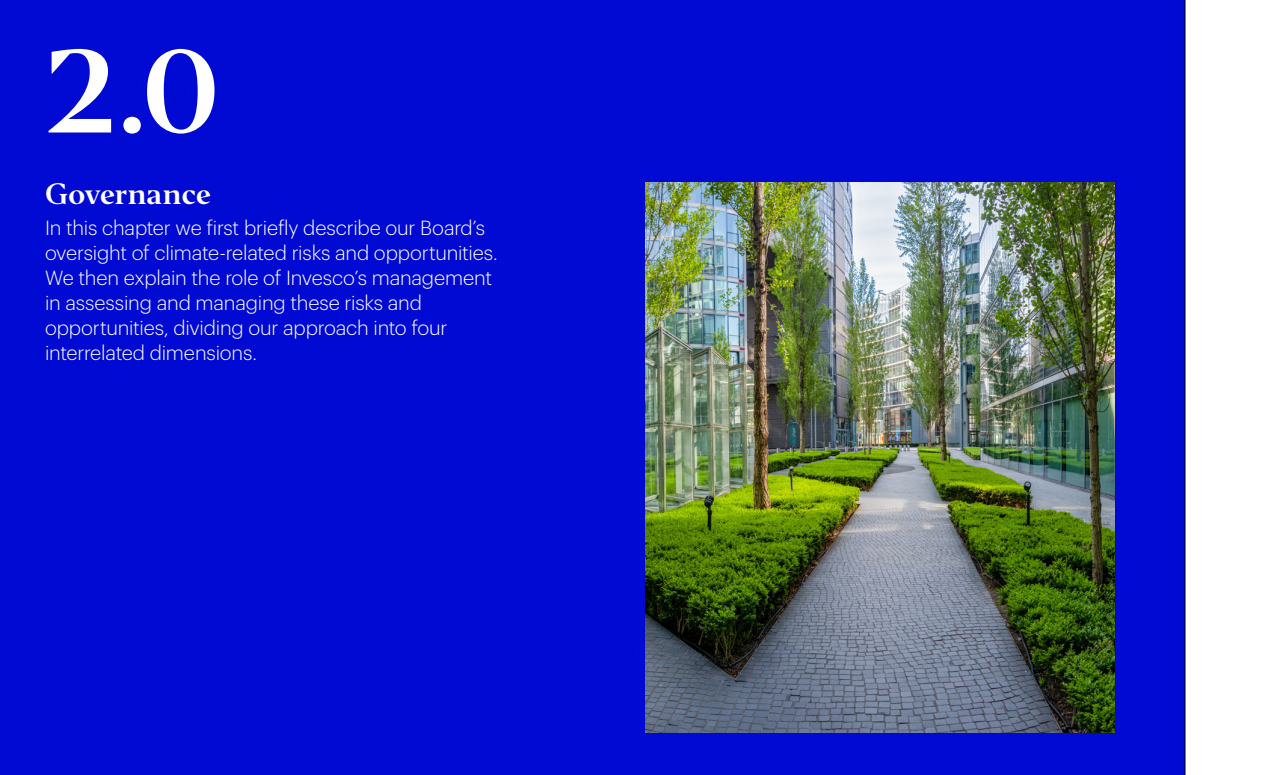
<style>
.page{position:relative;width:1280px;height:775px;background:#fff}
.page>*{position:absolute;margin:0;border:0;box-sizing:border-box;transform-origin:0 0}
.Section_number__H1{font:110px "Invesco Editor";color:#fff}
.Section_name__H1{font:27.5px "Invesco Editor";letter-spacing:-.01em;color:#fff}
.Section_intro_text{font:300 20px/25px "Graphik";letter-spacing:-.01em;color:#fff}
</style>
<div class="page">
<div style="left:0;top:0;width:1185px;height:775px;background:#000ad2"></div>
<hr style="left:1185px;top:0;width:1px;height:775px;background:#000">
<img style="left:645px;top:182px;width:470px;height:550px">
<h1 class="Section_number__H1" style="left:45px;top:21px;width:177px">2.0</h1>
<h1 class="Section_name__H1" style="left:45px;top:176px;width:168px">Governance</h1>
<p class="Section_intro_text" style="left:45px;top:214px;width:454px">In this chapter we first briefly describe our Board’s oversight of climate-related risks and opportunities.<br>We then explain the role of Invesco’s management in assessing and managing these risks and opportunities, dividing our approach into four interrelated dimensions.</p>
</div>
